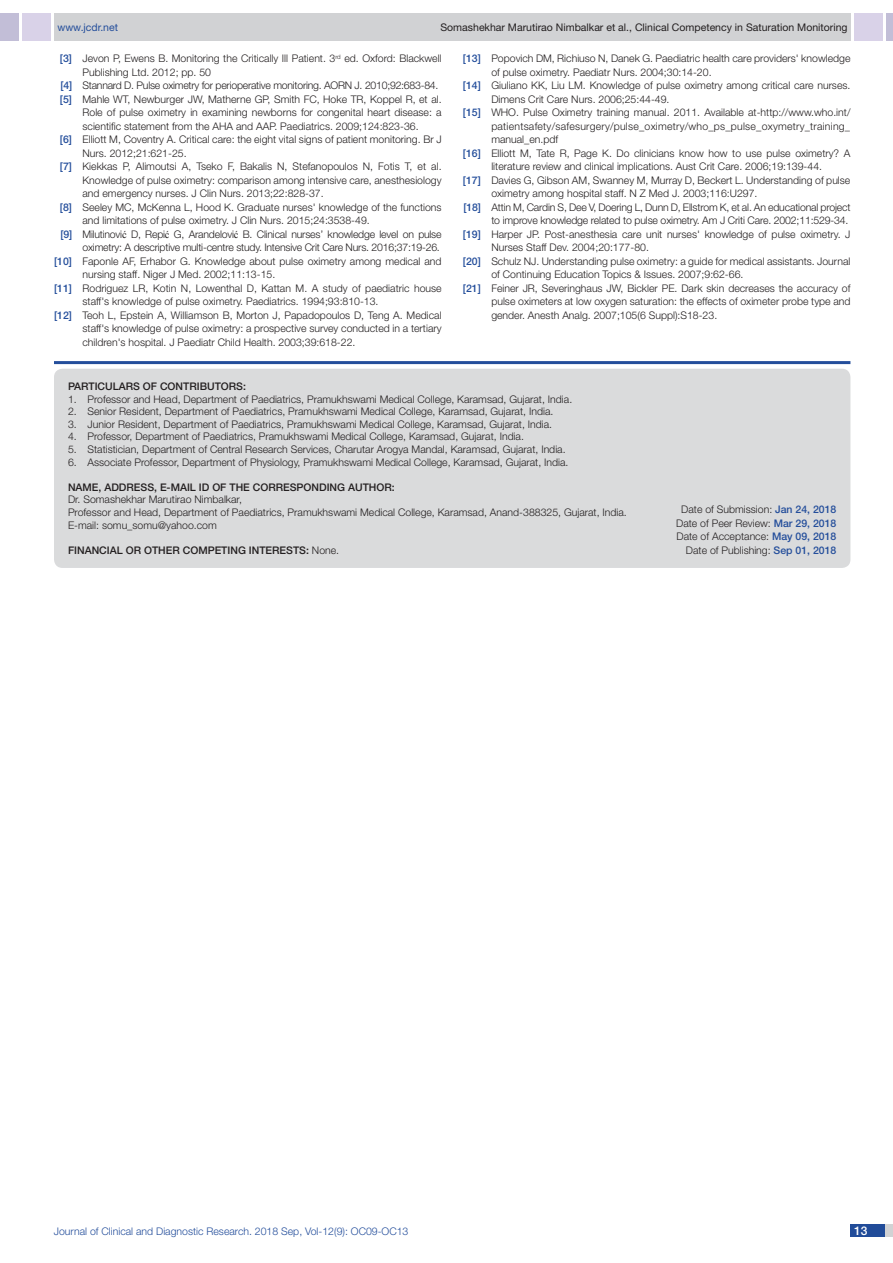
<style>
.page{position:relative;width:893px;height:1263px;background:#fff}
.page>*{position:absolute;margin:0;border:0;box-sizing:border-box;transform-origin:0 0}
.t1{font:500 12px "Helvetica Neue";color:#fff}
.Partic_Contri_Txt{font:300 10.5px "Helvetica Neue";color:#231f20}
.Partic_Contri_Txt-2{font:300 10.5px "Helvetica Neue";letter-spacing:-.02em;color:#231f20}
.Partic_Contri_Head{font:500 10.5px "Helvetica Neue";color:#231f20}
.t2{font:10.5px "Helvetica Neue";color:#231f20}
.Partic_Contri_Txt-3{font:300 10.5px "Helvetica Neue";letter-spacing:-.025em;color:#231f20}
.Partic_Contri_Txt-4{font:300 10.5px "Helvetica Neue";letter-spacing:.02em;color:#231f20}
.t3{font:300 10.5px "Helvetica Neue";color:#244e9b}
.t4{font:10.5px "Helvetica Neue";color:#244e9b}
.Partic_Contri_Head-2{font:300 10.5px "Helvetica Neue";color:#231f20}
.s1{font-weight:500;color:#244e9b}
.s2{font-family:"Times New Roman";font-weight:400}
.s3{font-weight:500}
</style>
<div class="page">
<div style="left:54px;top:13px;width:796px;height:28px;background:#d1d2d4"></div>
<div style="left:0;top:13px;width:19px;height:28px;background:#c2bed7"></div>
<div style="left:22px;top:13px;width:29px;height:28px;background:#d9d2e8"></div>
<div style="left:886px;top:13px;width:7px;height:28px;background:#c2bed7"></div>
<div style="left:854px;top:13px;width:29px;height:28px;background:#d9d2e8"></div>
<div style="left:850px;top:1224px;width:43px;height:13px;background:#d1d2d4"></div>
<div style="left:850px;top:1224px;width:35px;height:13px;background:#214c99"></div>
<hr style="left:54px;top:361px;width:796px;height:3px;background:#244e9b">
<div style="left:54px;top:369px;width:796px;height:199px;background:#dadbdc;border-radius:9px"></div>
<p class="t4" style="left:57px;top:21px;width:62px">www.jcdr.net</p>
<p class="t2" style="left:440px;top:21px;width:409px">Somashekhar Marutirao Nimbalkar et al., Clinical Competency in Saturation Monitoring</p>
<p class="Partic_Contri_Txt" style="left:60px;top:52px;width:383px"><span class="s1">[3]</span> Jevon P, Ewens B. Monitoring the Critically Ill Patient. 3<sup>rd</sup> ed. Oxford: Blackwell</p>
<p class="Partic_Contri_Txt" style="left:82px;top:66px;width:130px">Publishing Ltd. 2012; pp. 50</p>
<p class="Partic_Contri_Txt-3" style="left:61px;top:79px;width:379px"><span class="s1">[4]</span> Stannard D. Pulse oximetry for perioperative monitoring. AORN J. 2010;92:683-84.</p>
<p class="Partic_Contri_Txt" style="left:60px;top:93px;width:383px"><span class="s1">[5]</span> Mahle WT, Newburger JW, Matherne GP, Smith FC, Hoke TR, Koppel R, et al.</p>
<p class="Partic_Contri_Txt" style="left:82px;top:106px;width:361px">Role of pulse oximetry in examining newborns for congenital heart disease: a</p>
<p class="Partic_Contri_Txt" style="left:82px;top:120px;width:338px">scientific statement from the AHA and AAP. Paediatrics. 2009;124:823-36.</p>
<p class="Partic_Contri_Txt" style="left:60px;top:133px;width:383px"><span class="s1">[6]</span> Elliott M, Coventry A. Critical care: the eight vital signs of patient monitoring. Br J</p>
<p class="Partic_Contri_Txt" style="left:82px;top:147px;width:106px">Nurs. 2012;21:621-25.</p>
<p class="Partic_Contri_Txt" style="left:60px;top:160px;width:383px"><span class="s1">[7]</span> Kiekkas P, Alimoutsi A, Tseko F, Bakalis N, Stefanopoulos N, Fotis T, et al.</p>
<p class="Partic_Contri_Txt" style="left:82px;top:174px;width:361px">Knowledge of pulse oximetry: comparison among intensive care, anesthesiology</p>
<p class="Partic_Contri_Txt" style="left:82px;top:187px;width:243px">and emergency nurses. J Clin Nurs. 2013;22:828-37.</p>
<p class="Partic_Contri_Txt" style="left:60px;top:201px;width:383px"><span class="s1">[8]</span> Seeley MC, McKenna L, Hood K. Graduate nurses' knowledge of the functions</p>
<p class="Partic_Contri_Txt" style="left:82px;top:214px;width:289px">and limitations of pulse oximetry. J Clin Nurs. 2015;24:3538-49.</p>
<p class="Partic_Contri_Txt-2" style="left:61px;top:228px;width:383px"><span class="s1">[9]</span> Milutinovi<span class="s2">ć</span> D, Repi<span class="s2">ć</span> G, Arandelovi<span class="s2">ć</span> B. Clinical nurses’ knowledge level on pulse</p>
<p class="Partic_Contri_Txt-2" style="left:82px;top:241px;width:359px">oximetry: A descriptive multi-centre study. Intensive Crit Care Nurs. 2016;37:19-26.</p>
<p class="Partic_Contri_Txt" style="left:54px;top:255px;width:389px"><span class="s1">[10]</span> Faponle AF, Erhabor G. Knowledge about pulse oximetry among medical and</p>
<p class="Partic_Contri_Txt" style="left:82px;top:268px;width:194px">nursing staff. Niger J Med. 2002;11:13-15.</p>
<p class="Partic_Contri_Txt" style="left:54px;top:282px;width:389px"><span class="s1">[11]</span> Rodriguez LR, Kotin N, Lowenthal D, Kattan M. A study of paediatric house</p>
<p class="Partic_Contri_Txt" style="left:82px;top:295px;width:298px">staff's knowledge of pulse oximetry. Paediatrics. 1994;93:810-13.</p>
<p class="Partic_Contri_Txt" style="left:54px;top:309px;width:389px"><span class="s1">[12]</span> Teoh L, Epstein A, Williamson B, Morton J, Papadopoulos D, Teng A. Medical</p>
<p class="Partic_Contri_Txt" style="left:82px;top:322px;width:361px">staff's knowledge of pulse oximetry: a prospective survey conducted in a tertiary</p>
<p class="Partic_Contri_Txt" style="left:82px;top:336px;width:274px">children's hospital. J Paediatr Child Health. 2003;39:618-22.</p>
<p class="Partic_Contri_Txt" style="left:463px;top:52px;width:389px"><span class="s1">[13]</span> Popovich DM, Richiuso N, Danek G. Paediatric health care providers' knowledge</p>
<p class="Partic_Contri_Txt" style="left:491px;top:66px;width:222px">of pulse oximetry. Paediatr Nurs. 2004;30:14-20.</p>
<p class="Partic_Contri_Txt" style="left:463px;top:79px;width:389px"><span class="s1">[14]</span> Giuliano KK, Liu LM. Knowledge of pulse oximetry among critical care nurses.</p>
<p class="Partic_Contri_Txt" style="left:491px;top:93px;width:180px">Dimens Crit Care Nurs. 2006;25:44-49.</p>
<p class="Partic_Contri_Txt" style="left:463px;top:106px;width:389px"><span class="s1">[15]</span> WHO. Pulse Oximetry training manual. 2011. Available at-http://www.who.int/</p>
<p class="Partic_Contri_Txt-4" style="left:491px;top:120px;width:360px">patientsafety/safesurgery/pulse_oximetry/who_ps_pulse_oxymetry_training_</p>
<p class="Partic_Contri_Txt" style="left:491px;top:133px;width:68px">manual_en.pdf</p>
<p class="Partic_Contri_Txt" style="left:463px;top:147px;width:389px"><span class="s1">[16]</span> Elliott M, Tate R, Page K. Do clinicians know how to use pulse oximetry? A</p>
<p class="Partic_Contri_Txt" style="left:491px;top:160px;width:332px">literature review and clinical implications. Aust Crit Care. 2006;19:139-44.</p>
<p class="Partic_Contri_Txt" style="left:463px;top:174px;width:389px"><span class="s1">[17]</span> Davies G, Gibson AM, Swanney M, Murray D, Beckert L. Understanding of pulse</p>
<p class="Partic_Contri_Txt" style="left:491px;top:187px;width:268px">oximetry among hospital staff. N Z Med J. 2003;116:U297.</p>
<p class="Partic_Contri_Txt" style="left:464px;top:201px;width:388px"><span class="s1">[18]</span> Attin M, Cardin S, Dee V, Doering L, Dunn D, Ellstrom K, et al. An educational project</p>
<p class="Partic_Contri_Txt" style="left:491px;top:214px;width:359px">to improve knowledge related to pulse oximetry. Am J Criti Care. 2002;11:529-34.</p>
<p class="Partic_Contri_Txt" style="left:463px;top:228px;width:389px"><span class="s1">[19]</span> Harper JP. Post-anesthesia care unit nurses' knowledge of pulse oximetry. J</p>
<p class="Partic_Contri_Txt" style="left:491px;top:241px;width:159px">Nurses Staff Dev. 2004;20:177-80.</p>
<p class="Partic_Contri_Txt" style="left:463px;top:255px;width:389px"><span class="s1">[20]</span> Schulz NJ. Understanding pulse oximetry: a guide for medical assistants. Journal</p>
<p class="Partic_Contri_Txt" style="left:491px;top:268px;width:254px">of Continuing Education Topics &amp; Issues. 2007;9:62-66.</p>
<p class="Partic_Contri_Txt" style="left:463px;top:282px;width:389px"><span class="s1">[21]</span> Feiner JR, Severinghaus JW, Bickler PE. Dark skin decreases the accuracy of</p>
<p class="Partic_Contri_Txt" style="left:491px;top:295px;width:361px">pulse oximeters at low oxygen saturation: the effects of oximeter probe type and</p>
<p class="Partic_Contri_Txt" style="left:491px;top:309px;width:227px">gender. Anesth Analg. 2007;105(6 Suppl):S18-23.</p>
<p class="Partic_Contri_Head" style="left:68px;top:380px;width:15px">PART</p>
<p class="Partic_Contri_Head" style="left:95px;top:380px;width:19px">ICULAR</p>
<p class="Partic_Contri_Head" style="left:133px;top:380px;width:75px">S OF CONTRIBUTOR</p>
<p class="Partic_Contri_Head" style="left:236px;top:380px;width:11px">S:</p>
<p class="Partic_Contri_Txt" style="left:68px;top:392px;width:506px">1. Professor and Head, Department of Paediatrics, Pramukhswami Medical College, Karamsad, Gujarat, India.</p>
<p class="Partic_Contri_Txt" style="left:68px;top:405px;width:487px">2. Senior Resident, Department of Paediatrics, Pramukhswami Medical College, Karamsad, Gujarat, India.</p>
<p class="Partic_Contri_Txt" style="left:68px;top:418px;width:486px">3. Junior Resident, Department of Paediatrics, Pramukhswami Medical College, Karamsad, Gujarat, India.</p>
<p class="Partic_Contri_Txt" style="left:68px;top:430px;width:457px">4. Professor, Department of Paediatrics, Pramukhswami Medical College, Karamsad, Gujarat, India.</p>
<p class="Partic_Contri_Txt" style="left:68px;top:443px;width:499px">5. Statistician, Department of Central Research Services, Charutar Arogya Mandal, Karamsad, Gujarat, India.</p>
<p class="Partic_Contri_Txt" style="left:68px;top:455px;width:502px">6. Associate Professor, Department of Physiology, Pramukhswami Medical College, Karamsad, Gujarat, India.</p>
<p class="Partic_Contri_Head" style="left:68px;top:481px;width:170px">NAME, ADDRESS, E-MAIL ID OF THE</p>
<p class="Partic_Contri_Head" style="left:253px;top:481px;width:16px">CORRE</p>
<p class="Partic_Contri_Head" style="left:290px;top:481px;width:67px">SPONDING AUTHOR</p>
<p class="Partic_Contri_Head" style="left:392px;top:481px;width:4px">:</p>
<p class="Partic_Contri_Txt" style="left:68px;top:493px;width:175px">Dr. Somashekhar Marutirao Nimbalkar,</p>
<p class="Partic_Contri_Txt" style="left:68px;top:506px;width:560px">Professor and Head, Department of Paediatrics, Pramukhswami Medical College, Karamsad, Anand-388325, Gujarat, India.</p>
<p class="Partic_Contri_Txt" style="left:68px;top:518px;width:150px">E-mail: somu_somu@yahoo.com</p>
<p class="Partic_Contri_Head" style="left:68px;top:544px;width:85px">Financial OR OTHER</p>
<p class="Partic_Contri_Head" style="left:183px;top:544px;width:85px">COMPETING INTERE</p>
<p class="Partic_Contri_Head-2" style="left:286px;top:544px;width:54px"><span class="s3">STS:</span> None.</p>
<p class="Partic_Contri_Txt" style="left:681px;top:503px;width:157px">Date of Submission: <span class="s1">Jan 24, 2018</span></p>
<p class="Partic_Contri_Txt" style="left:676px;top:517px;width:162px">Date of Peer Review: <span class="s1">Mar 29, 2018</span></p>
<p class="Partic_Contri_Txt" style="left:676px;top:530px;width:161px">Date of Acceptance: <span class="s1">May 09, 2018</span></p>
<p class="Partic_Contri_Txt" style="left:686px;top:544px;width:152px">Date of Publishing: <span class="s1">Sep 01, 2018</span></p>
<p class="t3" style="left:54px;top:1225px;width:356px">Journal of Clinical and Diagnostic Research. 2018 Sep, Vol-12(9): OC09-OC13</p>
<p class="t1" style="left:854px;top:1223px;width:15px">13</p>
</div>
